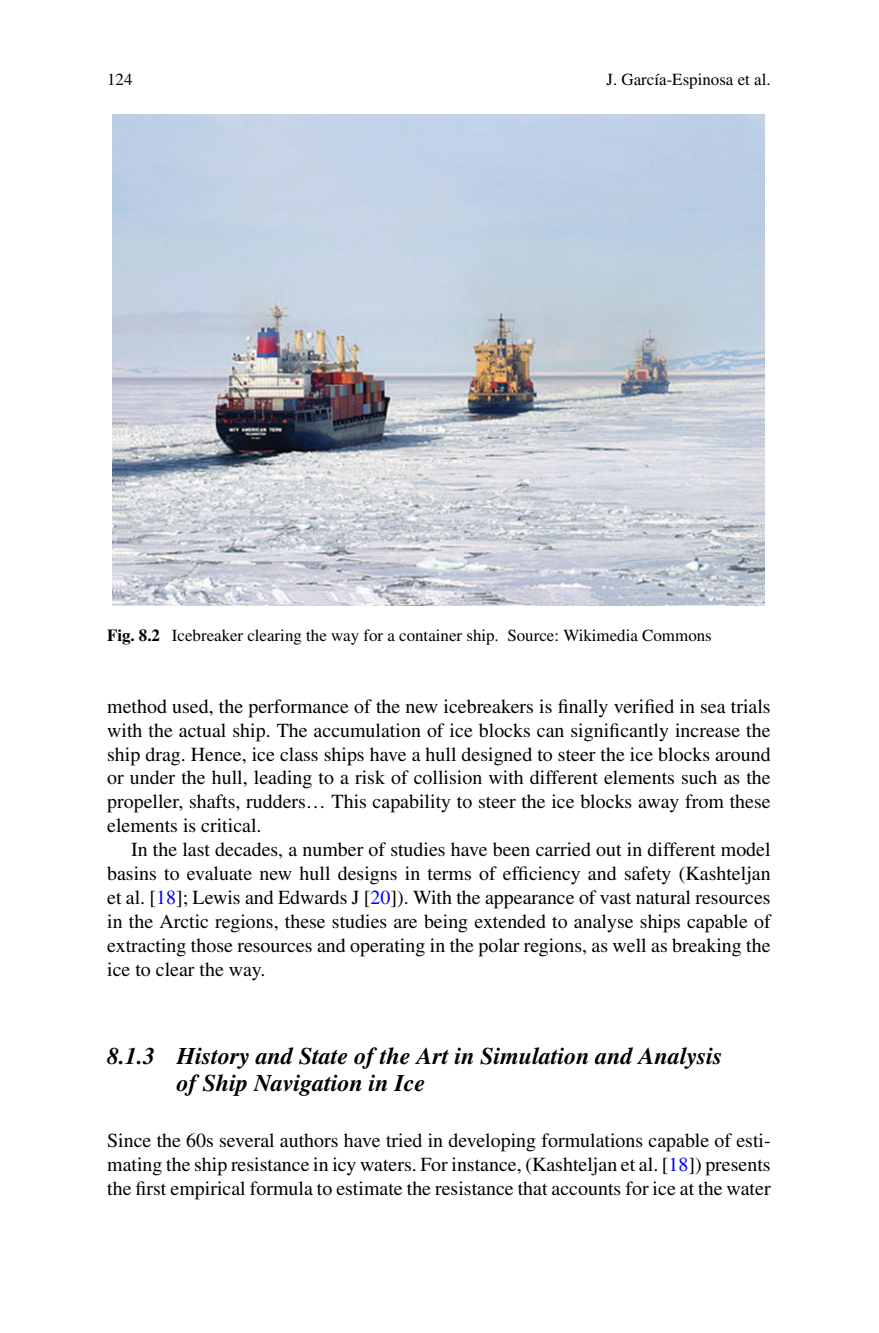
<style>
.page{position:relative;width:879px;height:1333px;background:#fff}
.page>*{position:absolute;margin:0;border:0;box-sizing:border-box;transform-origin:0 0}
.t1{font:24px/28px "Times Bold Italic 4";color:#000}
.t2{font:20px/24px "Times Roman 6";color:#000;text-align:justify}
.t3{font:17px "Times Roman 6";color:#000}
.s1{font-family:"Times Bold 42"}
.s2{color:#00f}
</style>
<div class="page">
<img style="left:113px;top:115px;width:652px;height:491px">
<p class="t3" style="left:107px;top:73px;width:27px">124</p>
<p class="t3" style="left:606px;top:73px;width:166px">J. García-Espinosa et al.</p>
<p class="t3" style="left:107px;top:629px;width:606px"><span class="s1">Fig. 8.2</span> Icebreaker clearing the way for a container ship. Source: Wikimedia Commons</p>
<p class="t2" style="left:107px;top:695px;width:665px">method used, the performance of the new icebreakers is finally verified in sea trials with the actual ship. The accumulation of ice blocks can significantly increase the ship drag. Hence, ice class ships have a hull designed to steer the ice blocks around or under the hull, leading to a risk of collision with different elements such as the propeller, shafts, rudders… This capability to steer the ice blocks away from these elements is critical.</p>
<p class="t2" style="left:107px;top:839px;width:665px;text-indent:24px">In the last decades, a number of studies have been carried out in different model basins to evaluate new hull designs in terms of efficiency and safety (Kashteljan et al. [<span class="s2">18</span>]; Lewis and Edwards J [<span class="s2">20</span>]). With the appearance of vast natural resources in the Arctic regions, these studies are being extended to analyse ships capable of extracting those resources and operating in the polar regions, as well as breaking the ice to clear the way.</p>
<p class="t1" style="left:177px;top:1043px;width:547px;text-indent:-70px">8.1.3 History and State of the Art in Simulation and Analysis of Ship Navigation in Ice</p>
<p class="t2" style="left:107px;top:1130px;width:665px">Since the 60s several authors have tried in developing formulations capable of esti&shy;mating the ship resistance in icy waters. For instance, (Kashteljan et al. [<span class="s2">18</span>]) presents the first empirical formula to estimate the resistance that accounts for ice at the water</p>
</div>
